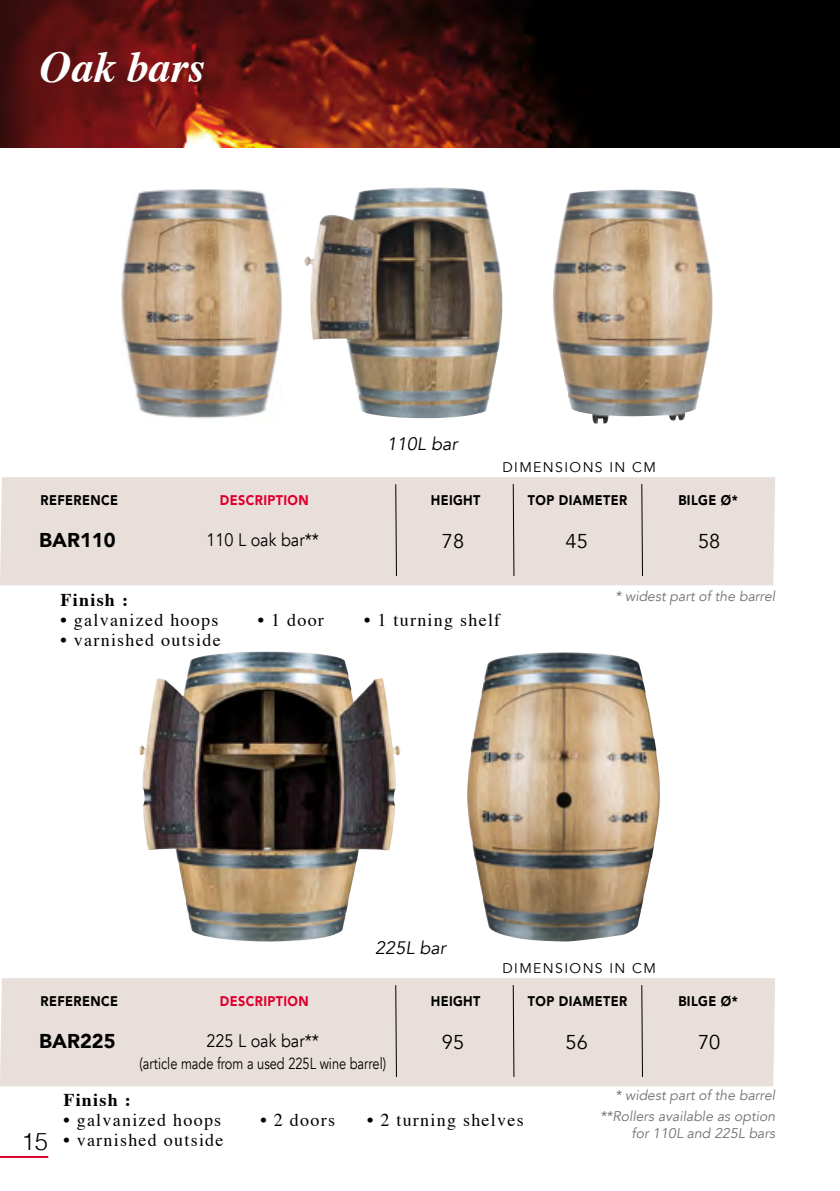
<style>
.page{position:relative;width:840px;height:1191px;background:#fff}
.page>*{position:absolute;margin:0;border:0;box-sizing:border-box;transform-origin:0 0}
.t1{font:italic 700 44px "Times";color:#fff}
.t2{font:300 24px "Helvetica";color:#000}
.t3{font:900 20px "Avenir";color:#000}
.t4{font:20px "Avenir";color:#000}
.t5{font:18px "Times";letter-spacing:.07em;color:#000}
.t6{font:18px "Avenir";color:#000;scale:.9 1}
.t7{font:700 18px "Times";letter-spacing:.07em;color:#000}
.t8{font:italic 18px "Avenir";color:#000}
.t9{font:16px "Avenir";color:#000;scale:.8 1}
.t10{font:italic 14px/21px "Avenir";color:#707172;text-align:right}
.t11{font:900 14px "Avenir";letter-spacing:.03em;color:#000;scale:.9 1}
.t12{font:14px "Avenir";letter-spacing:.1em;color:#000}
.t13{font:900 14px "Avenir";letter-spacing:.03em;color:#dc002e;scale:.9 1}
</style>
<div class="page">
<img style="left:0;top:0;width:839px;height:147px">
<hr style="left:0;top:1156px;width:48px;height:2px;background:#dc002e">
<div style="left:0;top:477px;width:774px;height:108px;background:#e9dfda"></div>
<svg style="left:394px;top:483px;width:3px;height:94px"></svg>
<svg style="left:640px;top:483px;width:3px;height:94px"></svg>
<svg style="left:512px;top:483px;width:2px;height:94px"></svg>
<div style="left:0;top:978px;width:774px;height:108px;background:#e9dfda"></div>
<svg style="left:394px;top:984px;width:3px;height:94px"></svg>
<svg style="left:640px;top:984px;width:3px;height:94px"></svg>
<svg style="left:512px;top:984px;width:2px;height:94px"></svg>
<img style="left:467px;top:652px;width:192px;height:289px">
<img style="left:138px;top:651px;width:261px;height:290px">
<img style="left:553px;top:190px;width:159px;height:234px">
<img style="left:121px;top:190px;width:160px;height:229px">
<img style="left:304px;top:187px;width:198px;height:231px">
<h1 class="t1" style="left:40px;top:26px;width:166px">Oak bars</h1>
<p class="t8" style="left:387px;top:433px;width:72px">110L bar</p>
<p class="t11" style="left:40px;top:488px;width:88px">REFERENCE</p>
<p class="t13" style="left:220px;top:488px;width:100px">DESCRIPTION</p>
<p class="t11" style="left:430px;top:488px;width:57px">HEIGHT</p>
<p class="t12" style="left:502px;top:459px;width:155px">DimensionS I n cm</p>
<p class="t11" style="left:527px;top:488px;width:112px">TOP DIAMETER</p>
<p class="t6" style="left:206px;top:529px;width:127px">110 L oak bar**</p>
<p class="t3" style="left:39px;top:523px;width:78px">BAR110</p>
<p class="t4" style="left:441px;top:529px;width:24px">78</p>
<p class="t4" style="left:565px;top:529px;width:24px">45</p>
<p class="t11" style="left:678px;top:488px;width:67px">BILGE Ø*</p>
<p class="t4" style="left:697px;top:529px;width:24px">58</p>
<p class="t7" style="left:61px;top:582px;width:69px">Finish :</p>
<p class="t5" style="left:61px;top:608px;width:159px">• galvanized hoops</p>
<p class="t5" style="left:61px;top:628px;width:161px">• varnished outside</p>
<p class="t5" style="left:257px;top:608px;width:68px">• 1 door</p>
<p class="t5" style="left:364px;top:608px;width:137px">• 1 turning shelf</p>
<p class="t10" style="left:614px;top:585px;width:161px">* widest part of the barrel</p>
<p class="t8" style="left:375px;top:937px;width:72px">225L bar</p>
<p class="t11" style="left:40px;top:989px;width:88px">REFERENCE</p>
<p class="t13" style="left:220px;top:989px;width:100px">DESCRIPTION</p>
<p class="t11" style="left:430px;top:989px;width:57px">HEIGHT</p>
<p class="t12" style="left:502px;top:960px;width:155px">DimensionS I n cm</p>
<p class="t11" style="left:527px;top:989px;width:112px">TOP DIAMETER</p>
<p class="t6" style="left:206px;top:1030px;width:127px">225 L oak bar**</p>
<p class="t9" style="left:139px;top:1054px;width:309px">(article made from a used 225L wine barrel)</p>
<p class="t3" style="left:39px;top:1024px;width:78px">BAR225</p>
<p class="t4" style="left:441px;top:1030px;width:24px">95</p>
<p class="t4" style="left:565px;top:1030px;width:24px">56</p>
<p class="t11" style="left:678px;top:989px;width:67px">BILGE Ø*</p>
<p class="t4" style="left:697px;top:1030px;width:24px">70</p>
<h2 class="t2" style="left:22px;top:1120px;width:28px">15</h2>
<p class="t7" style="left:63px;top:1082px;width:69px">Finish :</p>
<p class="t5" style="left:63px;top:1108px;width:159px">• galvanized hoops</p>
<p class="t5" style="left:63px;top:1128px;width:161px">• varnished outside</p>
<p class="t5" style="left:260px;top:1108px;width:76px">• 2 doors</p>
<p class="t5" style="left:367px;top:1108px;width:158px">• 2 turning shelves</p>
<p class="t10" style="left:599px;top:1085px;width:176px">* widest part of the barrel **Rollers available as option</p>
<p class="t10" style="left:631px;top:1123px;width:145px">for 110L and 225L bars</p>
</div>
